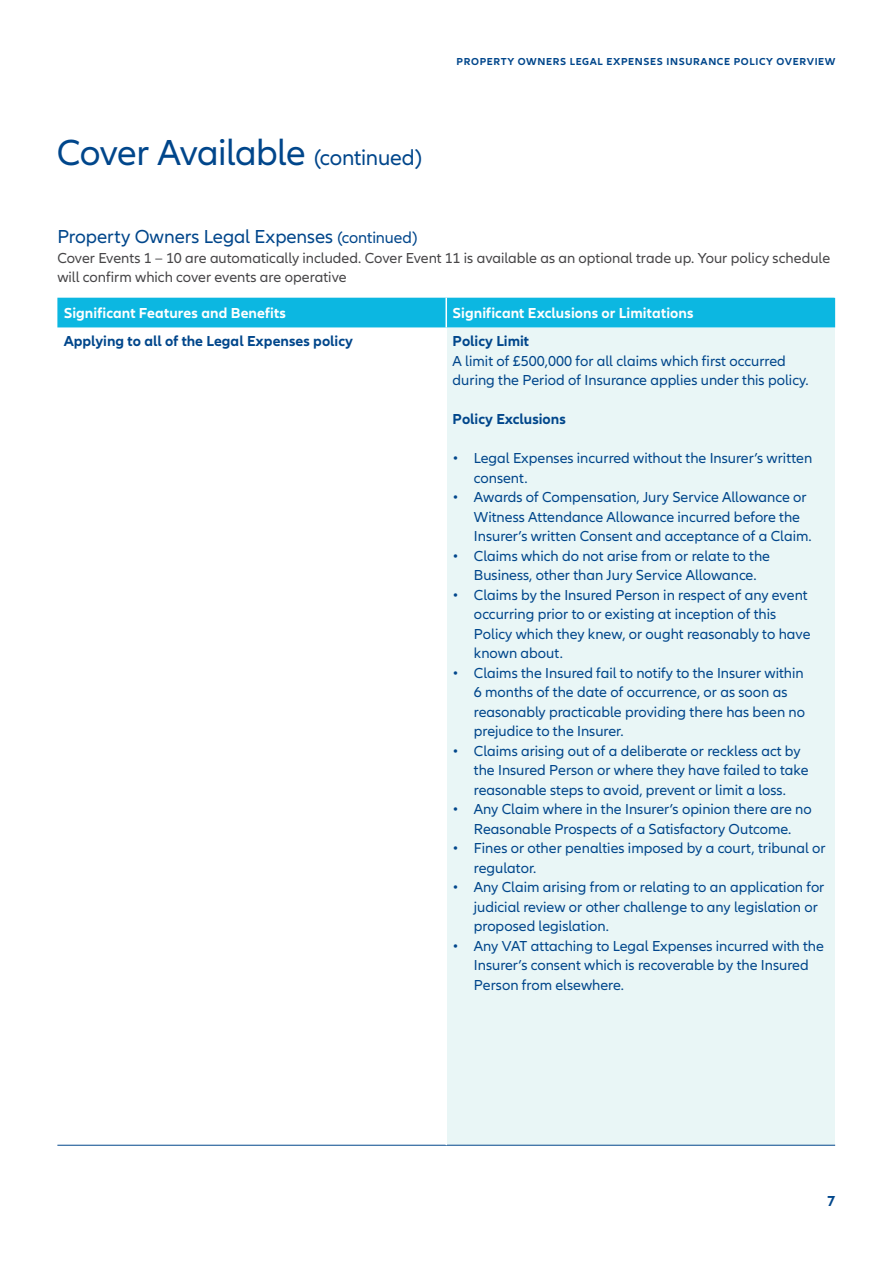
<style>
.page{position:relative;width:893px;height:1263px;background:#fff}
.page>*{position:absolute;margin:0;border:0;box-sizing:border-box;transform-origin:0 0}
.t1{font:37.5px "Allianz Neo";letter-spacing:-.02em;color:#00468b}
.t2{font:19.5px "Allianz Neo";letter-spacing:-.005em;color:#00468b}
.t3{font:15px/19.5px "Allianz Neo";color:#00468b}
.t4{font:15px/19.5px "Allianz Neo";color:#464547}
.t5{font:700 15px "Allianz Neo";color:#00468b}
.t6{font:700 15px "Allianz Neo";letter-spacing:.005em;color:#fff}
.t7{font:700 10.5px "Allianz Neo";letter-spacing:.06em;color:#00468b}
.s1{font-size:22.5px}
.s2{font-size:16.5px}
</style>
<div class="page">
<div style="left:446px;top:328px;width:389px;height:817px;background:#e9f6f6"></div>
<hr style="left:57px;top:1145px;width:389px;height:1px;background:#00468b">
<hr style="left:446px;top:1145px;width:389px;height:1px;background:#00468b">
<hr style="left:445px;top:328px;width:2px;height:817px;background:#fff">
<div style="left:57px;top:298px;width:778px;height:29px;background:#0cb7e1"></div>
<hr style="left:445px;top:298px;width:2px;height:29px;background:#fff">
<h1 class="t1" style="left:57px;top:132px;width:367px">Cover Available <span class="s1">(continued)</span></h1>
<p class="t7" style="left:457px;top:56px;width:380px">PROPERTY OWNERS LEGAL EXPENSES INSURANCE POLICY OVERVIEW</p>
<h2 class="t2" style="left:57px;top:225px;width:362px">Property Owners Legal Expenses <span class="s2">(continued)</span></h2>
<p class="t4" style="left:57px;top:248px;width:774px">Cover Events 1 – 10 are automatically included. Cover Event 11 is available as an optional trade up. Your policy schedule will confirm which cover events are operative</p>
<p class="t6" style="left:64px;top:305px;width:224px">Significant Features and Benefits</p>
<p class="t6" style="left:453px;top:305px;width:242px">Significant Exclusions or Limitations</p>
<p class="t5" style="left:64px;top:332px;width:291px">Applying to all of the Legal Expenses policy</p>
<p class="t5" style="left:453px;top:332px;width:78px">Policy Limit</p>
<p class="t3" style="left:453px;top:351px;width:358px">A limit of £500,000 for all claims which first occurred during the Period of Insurance applies under this policy.</p>
<p class="t5" style="left:453px;top:410px;width:115px">Policy Exclusions</p>
<p class="t3" style="left:474px;top:449px;width:340px;text-indent:-21px">• Legal Expenses incurred without the Insurer’s written consent.</p>
<p class="t3" style="left:474px;top:488px;width:339px;text-indent:-21px">• Awards of Compensation, Jury Service Allowance or<br>Witness Attendance Allowance incurred before the<br>Insurer’s written Consent and acceptance of a Claim.</p>
<p class="t3" style="left:453px;top:546px;width:319px;text-align:center">• Claims which do not arise from or relate to the<br>Business, other than Jury Service Allowance.</p>
<p class="t3" style="left:474px;top:585px;width:338px;text-indent:-21px">• Claims by the Insured Person in respect of any event occurring prior to or existing at inception of this Policy which they knew, or ought reasonably to have known about.</p>
<p class="t3" style="left:474px;top:663px;width:333px;text-indent:-21px">• Claims the Insured fail to notify to the Insurer within 6 months of the date of occurrence, or as soon as reasonably practicable providing there has been no prejudice to the Insurer.</p>
<p class="t3" style="left:474px;top:741px;width:336px;text-indent:-21px">• Claims arising out of a deliberate or reckless act by the Insured Person or where they have failed to take reasonable steps to avoid, prevent or limit a loss.</p>
<p class="t3" style="left:453px;top:800px;width:361px;text-align:center">• Any Claim where in the Insurer’s opinion there are no<br>Reasonable Prospects of a Satisfactory Outcome.</p>
<p class="t3" style="left:474px;top:839px;width:353px;text-indent:-21px">• Fines or other penalties imposed by a court, tribunal or regulator.</p>
<p class="t3" style="left:474px;top:878px;width:352px;text-indent:-21px">• Any Claim arising from or relating to an application for judicial review or other challenge to any legislation or proposed legislation.</p>
<p class="t3" style="left:474px;top:936px;width:352px;text-indent:-21px">• Any VAT attaching to Legal Expenses incurred with the<br>Insurer’s consent which is recoverable by the Insured<br>Person from elsewhere.</p>
<p class="t5" style="left:827px;top:1192px;width:10px">7</p>
</div>
